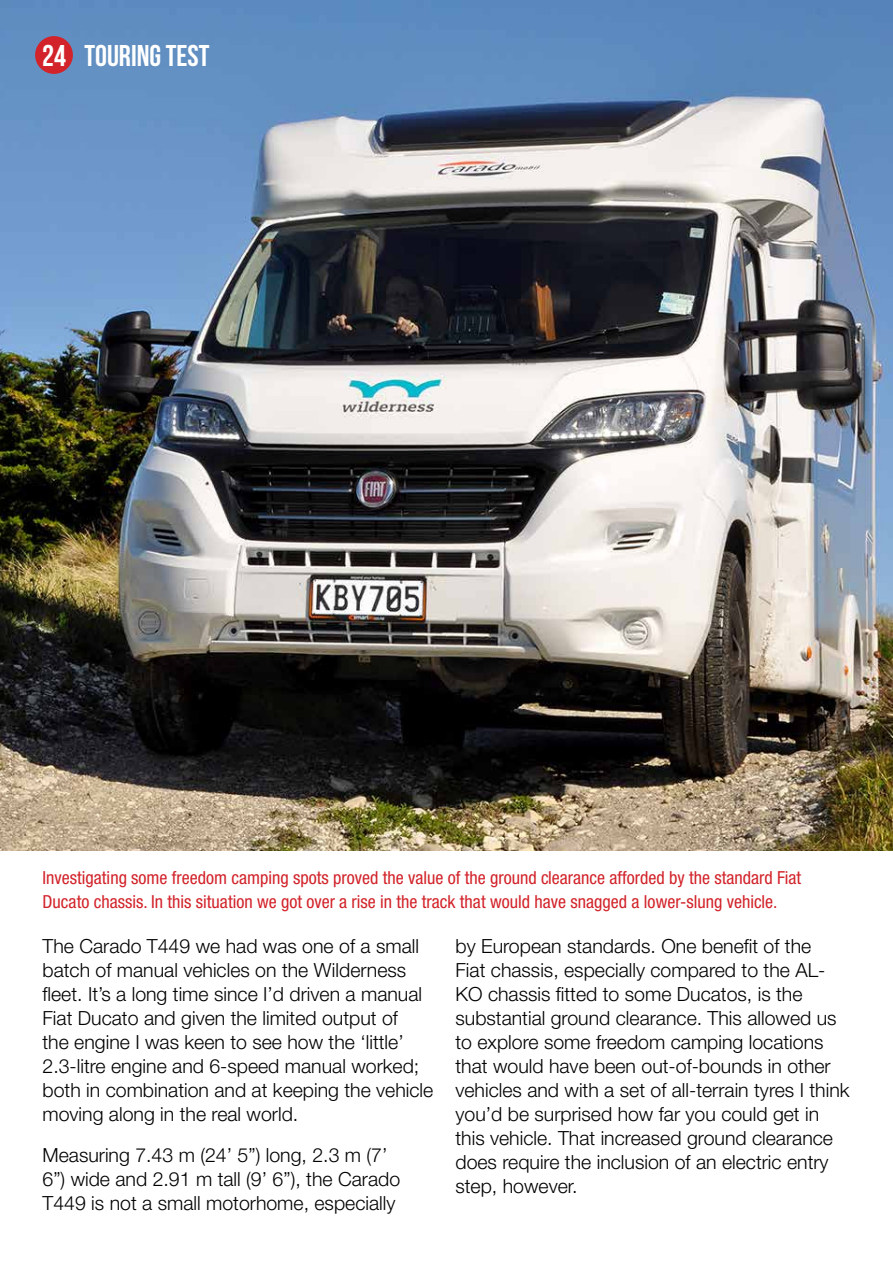
<style>
.page{position:relative;width:893px;height:1263px;background:#fff}
.page>*{position:absolute;margin:0;border:0;box-sizing:border-box;transform-origin:0 0}
.t1{font:30px "Bebas Neue";color:#fff}
.t2{font:300 19.5px/24px "Helvetica Neue LT Std";color:#000}
.t3{font:condensed 18px/24px "Helvetica Neue LT Std";color:#d2232a}
</style>
<div class="page">
<img style="left:0;top:0;width:893px;height:850px">
<div style="left:35px;top:36px;width:38px;height:38px;background:#d2232a;border-radius:50%"></div>
<h1 class="t1" style="left:42px;top:39px;width:25px">24</h1>
<h1 class="t1" style="left:84px;top:40px;width:127px">TOURING TEST</h1>
<p class="t3" style="left:43px;top:865px;width:760px">Investigating some freedom camping spots proved the value of the ground clearance afforded by the standard Fiat<br>Ducato chassis. In this situation we got over a rise in the track that would have snagged a lower-slung vehicle.</p>
<p class="t2" style="left:43px;top:934px;width:392px">The Carado T449 we had was one of a small batch of manual vehicles on the Wilderness fleet. It’s a long time since I’d driven a manual Fiat Ducato and given the limited output of<br>the engine I was keen to see how the ‘little’ 2.3-litre engine and 6-speed manual worked; both in combination and at keeping the vehicle moving along in the real world.</p>
<p class="t2" style="left:43px;top:1143px;width:359px">Measuring 7.43 m (24’ 5”) long, 2.3 m (7’<br>6”) wide and 2.91 m tall (9’ 6”), the Carado<br>T449 is not a small motorhome, especially</p>
<p class="t2" style="left:455px;top:934px;width:396px">by European standards. One benefit of the<br>Fiat chassis, especially compared to the AL-KO chassis fitted to some Ducatos, is the substantial ground clearance. This allowed us to explore some freedom camping locations that would have been out-of-bounds in other vehicles and with a set of all-terrain tyres I think you’d be surprised how far you could get in this vehicle. That increased ground clearance does require the inclusion of an electric entry step, however.</p>
</div>
